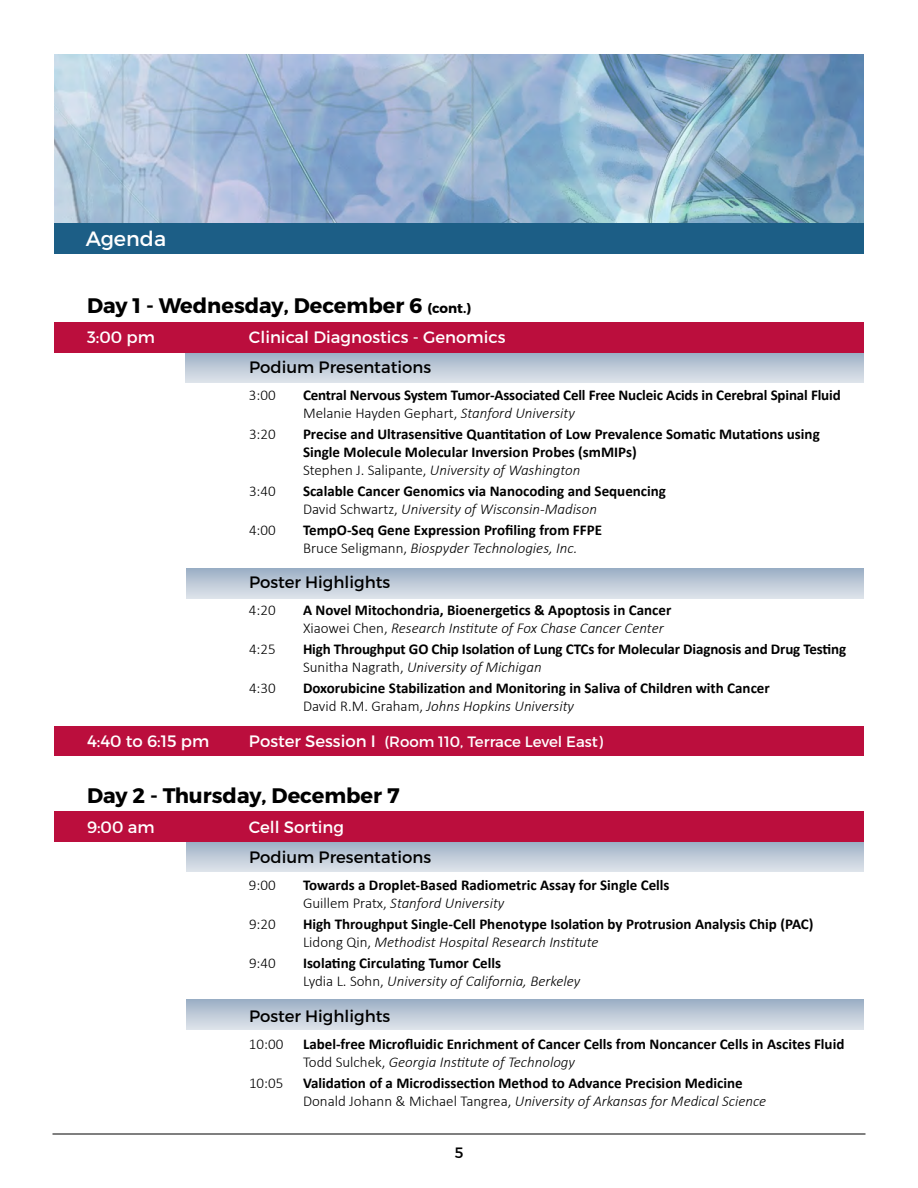
<style>
.page{position:relative;width:918px;height:1188px;background:#fff}
.page>*{position:absolute;margin:0;border:0;box-sizing:border-box;transform-origin:0 0}
.t1{font:700 21px "Montserrat";color:#000}
.t2{font:20.7px "Montserrat";color:#fff}
.t3{font:16.5px "Montserrat";color:#000}
.t4{font:16.5px "Montserrat";color:#fff}
.t5{font:700 15px/18px "Calibri";color:#000}
.t6{font:italic 300 15px/18px "Calibri";color:#000}
.t7{font:300 15px "Calibri";color:#000}
.t8{font:15px "Montserrat";color:#fff}
.t9{font:15px "Montserrat";color:#000}
.s1{font-size:13.5px}
.s2{font-weight:300}
.s3{font-weight:300;font-style:italic}
.s4{font-size:16.5px}
.s5{font-weight:700;font-style:normal}
.s6{font-style:normal}
</style>
<div class="page">
<hr style="left:52px;top:1134px;width:814px;height:1px;background:#000">
<div style="left:54px;top:812px;width:810px;height:30px;background:#bb0e3d"></div>
<div style="left:54px;top:726px;width:810px;height:30px;background:#bb0e3d"></div>
<img style="left:186px;top:352px;width:678px;height:30px">
<div style="left:54px;top:322px;width:810px;height:30px;background:#bb0e3d"></div>
<img style="left:54px;top:54px;width:810px;height:169px">
<div style="left:54px;top:223px;width:810px;height:31px;background:#1c5e86"></div>
<h2 class="t2" style="left:86px;top:226px;width:82px">Agenda</h2>
<h1 class="t1" style="left:87px;top:292px;width:386px">Day 1 - Wednesday, December 6 <span class="s1">(cont.)</span></h1>
<p class="t4" style="left:87px;top:327px;width:69px">3:00 pm</p>
<p class="t4" style="left:249px;top:327px;width:258px">Clinical Diagnostics - Genomics</p>
<p class="t3" style="left:249px;top:357px;width:184px">Podium Presentations</p>
<p class="t7" style="left:249px;top:389px;width:28px">3:00</p>
<p class="t5" style="left:303px;top:387px;width:539px">Central Nervous System Tumor-Associated Cell Free Nucleic Acids in Cerebral Spinal Fluid<br><span class="s2">Melanie Hayden Gephart,</span> <span class="s3">Stanford University</span></p>
<p class="t7" style="left:249px;top:428px;width:28px">3:20</p>
<p class="t5" style="left:303px;top:426px;width:518px">Precise and Ultrasensitive Quantitation of Low Prevalence Somatic Mutations using<br>Single Molecule Molecular Inversion Probes (smMIPs)<br><span class="s2">Stephen J. Salipante,</span> <span class="s3">University of Washington</span></p>
<p class="t7" style="left:249px;top:485px;width:28px">3:40</p>
<p class="t5" style="left:303px;top:483px;width:365px">Scalable Cancer Genomics via Nanocoding and Sequencing<br><span class="s2">David Schwartz,</span> <span class="s3">University of Wisconsin-Madison</span></p>
<p class="t7" style="left:249px;top:524px;width:28px">4:00</p>
<p class="t5" style="left:303px;top:522px;width:301px">TempO-Seq Gene Expression Profiling from FFPE<br><span class="s2">Bruce Seligmann,</span> <span class="s3">Biospyder Technologies, Inc.</span></p>
<p class="t3" style="left:249px;top:572px;width:143px">Poster Highlights</p>
<p class="t7" style="left:249px;top:604px;width:28px">4:20</p>
<p class="t5" style="left:303px;top:602px;width:370px">A Novel Mitochondria, Bioenergetics &amp; Apoptosis in Cancer<br><span class="s2">Xiaowei Chen,</span> <span class="s3">Research Institute of Fox Chase Cancer Center</span></p>
<p class="t7" style="left:249px;top:643px;width:28px">4:25</p>
<p class="t5" style="left:303px;top:641px;width:545px">High Throughput GO Chip Isolation of Lung CTCs for Molecular Diagnosis and Drug Testing<br><span class="s2">Sunitha Nagrath,</span> <span class="s3">University of Michigan</span></p>
<p class="t7" style="left:249px;top:682px;width:28px">4:30</p>
<p class="t5" style="left:303px;top:680px;width:468px">Doxorubicine Stabilization and Monitoring in Saliva of Children with Cancer<br><span class="s2">David R.M. Graham,</span> <span class="s3">Johns Hopkins University</span></p>
<p class="t4" style="left:87px;top:731px;width:124px">4:40 to 6:15 pm</p>
<p class="t8" style="left:249px;top:733px;width:356px"><span class="s4">Poster Session I</span> (Room 110, Terrace Level East)</p>
<h1 class="t1" style="left:87px;top:782px;width:314px">Day 2 - Thursday, December 7</h1>
<p class="t4" style="left:87px;top:817px;width:69px">9:00 am</p>
<p class="t4" style="left:249px;top:817px;width:96px">Cell Sorting</p>
<p class="t3" style="left:249px;top:847px;width:184px">Podium Presentations</p>
<p class="t7" style="left:249px;top:878px;width:28px">9:00</p>
<p class="t5" style="left:303px;top:877px;width:368px">Towards a Droplet-Based Radiometric Assay for Single Cells<br><span class="s2">Guillem Pratx,</span> <span class="s3">Stanford University</span></p>
<p class="t7" style="left:249px;top:917px;width:28px">9:20</p>
<p class="t5" style="left:303px;top:916px;width:512px">High Throughput Single-Cell Phenotype Isolation by Protrusion Analysis Chip (PAC)<br><span class="s2">Lidong Qin,</span> <span class="s3">Methodist Hospital Research Institute</span></p>
<p class="t7" style="left:249px;top:956px;width:28px">9:40</p>
<p class="t6" style="left:303px;top:955px;width:279px"><span class="s5">Isolating Circulating Tumor Cells<br></span><span class="s6">Lydia L. Sohn,</span> University of California, Berkeley</p>
<p class="t3" style="left:249px;top:1006px;width:143px">Poster Highlights</p>
<p class="t7" style="left:249px;top:1037px;width:36px">10:00</p>
<p class="t5" style="left:303px;top:1036px;width:543px">Label-free Microfluidic Enrichment of Cancer Cells from Noncancer Cells in Ascites Fluid<br><span class="s2">Todd Sulchek,</span> <span class="s3">Georgia Institute of Technology</span></p>
<p class="t7" style="left:249px;top:1076px;width:36px">10:05</p>
<p class="t5" style="left:303px;top:1075px;width:465px">Validation of a Microdissection Method to Advance Precision Medicine<br><span class="s2">Donald Johann &amp; Michael Tangrea,</span> <span class="s3">University of Arkansas for Medical Science</span></p>
<p class="t9" style="left:455px;top:1143px;width:10px">5</p>
</div>
